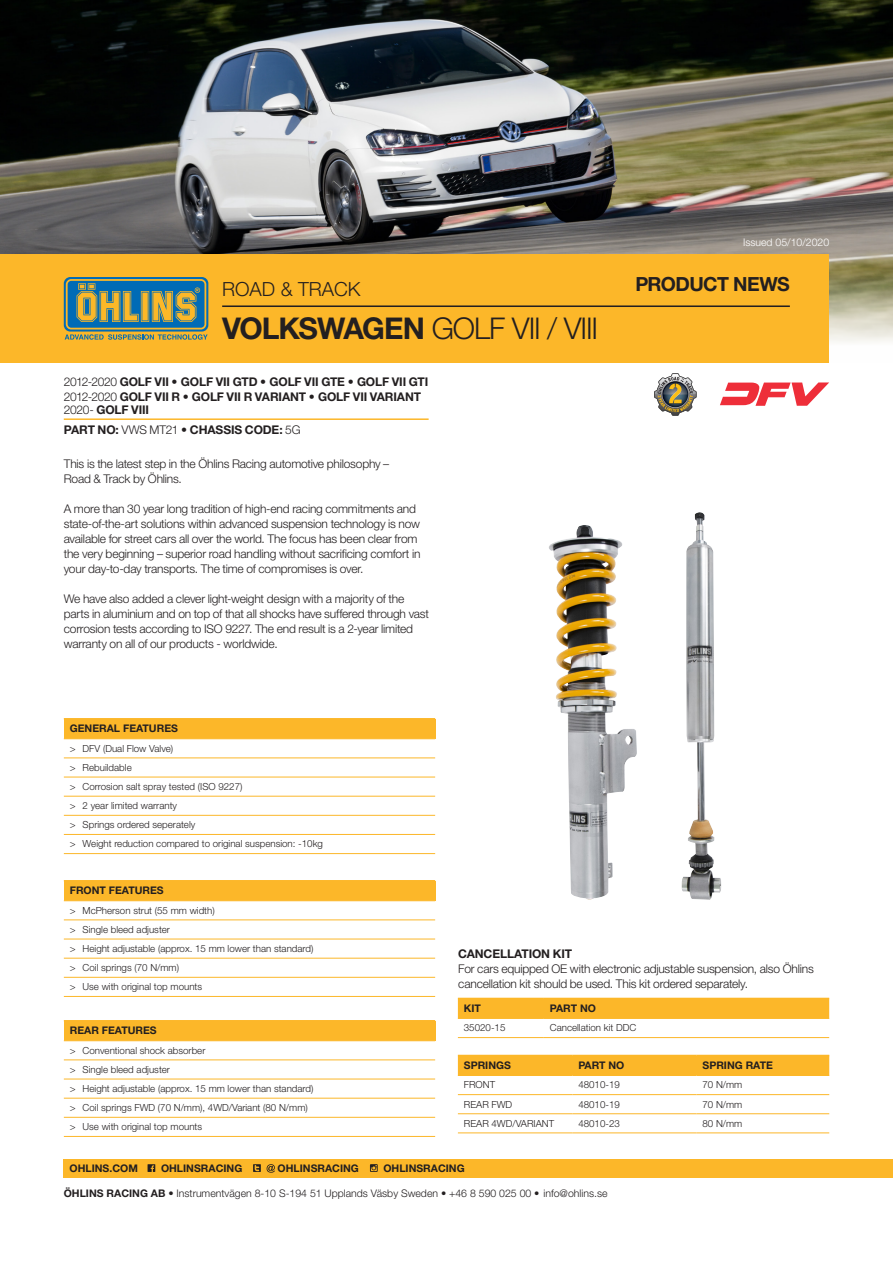
<style>
.page{position:relative;width:893px;height:1263px;background:#fff}
.page>*{position:absolute;margin:0;border:0;box-sizing:border-box;transform-origin:0 0}
.t1{font:300 30px "Helvetica Neue LT Std";letter-spacing:-.035em;color:#231f20}
.t2{font:700 19.5px "Helvetica Neue LT Std";letter-spacing:-.03em;color:#231f20}
.t3{font:300 19.5px "Helvetica Neue LT Std";color:#231f20}
.t4{font:300 12px/15px "Helvetica Neue LT Std";letter-spacing:-.015em;color:#231f20}
.t5{font:700 12px/15px "Helvetica Neue LT Std";letter-spacing:-.01em;color:#231f20}
.Featues{font:700 10.5px "Helvetica Neue LT Std";color:#231f20}
.t6{font:300 10.5px "Helvetica Neue LT Std";color:#231f20}
.t7{font:300 10.5px "Helvetica Neue LT Std";color:#fff}
.Paragraph_Style_2{font:300 9.75px "Helvetica Neue LT Std";color:#231f20}
.Paragraph_Style_1_co{font:300 9.75px "Helvetica Neue LT Std";color:#231f20}
.s1{font-weight:700}
.s2{font-weight:300}
</style>
<div class="page">
<img style="left:0;top:0;width:893px;height:342px">
<div style="left:0;top:254px;width:829px;height:109px;background:#fcb729"></div>
<div style="left:64px;top:277px;width:144px;height:55px;background:#006bb6;border-radius:7px"></div>
<svg style="left:65px;top:279px;width:143px;height:61px"></svg>
<hr style="left:222px;top:305px;width:568px;height:2px;background:#231f20">
<div style="left:64px;top:1159px;width:829px;height:19px;background:#fcb729"></div>
<svg style="left:148px;top:1164px;width:7px;height:8px"></svg>
<svg style="left:253px;top:1164px;width:8px;height:8px"></svg>
<svg style="left:267px;top:1164px;width:8px;height:9px"></svg>
<svg style="left:370px;top:1164px;width:8px;height:8px"></svg>
<div style="left:64px;top:881px;width:371px;height:20px;background:#fcb729"></div>
<svg style="left:64px;top:901px;width:371px;height:95px"></svg>
<hr style="left:64px;top:880px;width:371px;height:1px;background:#fcb729">
<hr style="left:64px;top:919px;width:371px;height:1px;background:#fcb729">
<hr style="left:64px;top:939px;width:371px;height:1px;background:#fcb729">
<hr style="left:64px;top:958px;width:371px;height:1px;background:#fcb729">
<hr style="left:64px;top:977px;width:371px;height:1px;background:#fcb729">
<hr style="left:64px;top:996px;width:371px;height:1px;background:#fcb729">
<div style="left:64px;top:1021px;width:371px;height:20px;background:#fcb729"></div>
<svg style="left:64px;top:1041px;width:371px;height:95px"></svg>
<hr style="left:64px;top:1020px;width:371px;height:1px;background:#fcb729">
<hr style="left:64px;top:1059px;width:371px;height:1px;background:#fcb729">
<hr style="left:64px;top:1079px;width:371px;height:1px;background:#fcb729">
<hr style="left:64px;top:1098px;width:371px;height:1px;background:#fcb729">
<hr style="left:64px;top:1117px;width:371px;height:1px;background:#fcb729">
<hr style="left:64px;top:1136px;width:371px;height:1px;background:#fcb729">
<svg style="left:720px;top:382px;width:109px;height:24px"></svg>
<svg style="left:654px;top:373px;width:43px;height:43px"></svg>
<img style="left:549px;top:525px;width:88px;height:375px">
<img style="left:681px;top:512px;width:41px;height:388px">
<hr style="left:64px;top:418px;width:365px;height:2px;background:#fcb729">
<div style="left:64px;top:719px;width:371px;height:20px;background:#fcb729"></div>
<svg style="left:64px;top:739px;width:371px;height:76px"></svg>
<hr style="left:64px;top:718px;width:371px;height:1px;background:#fcb729">
<hr style="left:64px;top:757px;width:371px;height:1px;background:#fcb729">
<hr style="left:64px;top:777px;width:371px;height:1px;background:#fcb729">
<hr style="left:64px;top:796px;width:371px;height:1px;background:#fcb729">
<hr style="left:64px;top:815px;width:371px;height:1px;background:#fcb729">
<hr style="left:64px;top:834px;width:371px;height:1px;background:#fcb729">
<hr style="left:64px;top:853px;width:371px;height:1px;background:#fcb729">
<div style="left:458px;top:999px;width:371px;height:19px;background:#fcb729"></div>
<hr style="left:458px;top:998px;width:86px;height:1px;background:#fcb729">
<hr style="left:544px;top:998px;width:285px;height:1px;background:#fcb729">
<hr style="left:458px;top:1018px;width:86px;height:1px;background:#fcb729">
<hr style="left:544px;top:1018px;width:285px;height:1px;background:#fcb729">
<hr style="left:458px;top:1037px;width:86px;height:1px;background:#fcb729">
<hr style="left:544px;top:1037px;width:285px;height:1px;background:#fcb729">
<svg style="left:458px;top:1056px;width:371px;height:59px"></svg>
<hr style="left:458px;top:1055px;width:114px;height:1px;background:#fcb729">
<hr style="left:572px;top:1055px;width:124px;height:1px;background:#fcb729">
<hr style="left:696px;top:1055px;width:133px;height:1px;background:#fcb729">
<hr style="left:458px;top:1075px;width:114px;height:1px;background:#fcb729">
<hr style="left:572px;top:1075px;width:124px;height:1px;background:#fcb729">
<hr style="left:696px;top:1075px;width:133px;height:1px;background:#fcb729">
<hr style="left:458px;top:1094px;width:114px;height:1px;background:#fcb729">
<hr style="left:572px;top:1094px;width:124px;height:1px;background:#fcb729">
<hr style="left:696px;top:1094px;width:133px;height:1px;background:#fcb729">
<hr style="left:458px;top:1113px;width:114px;height:1px;background:#fcb729">
<hr style="left:572px;top:1113px;width:124px;height:1px;background:#fcb729">
<hr style="left:696px;top:1113px;width:133px;height:1px;background:#fcb729">
<hr style="left:458px;top:1132px;width:114px;height:1px;background:#fcb729">
<hr style="left:572px;top:1132px;width:124px;height:1px;background:#fcb729">
<hr style="left:696px;top:1132px;width:133px;height:1px;background:#fcb729">
<p class="t3" style="left:222px;top:277px;width:140px">ROAD &amp; TRACK</p>
<p class="t1" style="left:222px;top:310px;width:377px"><span class="s1">VOLKSWAGEN</span> GOLF VII / VIII</p>
<p class="t5" style="left:64px;top:374px;width:366px"><span class="s2">2012-2020</span> GOLF VII <span class="s2">•</span> GOLF VII GTD <span class="s2">•</span> GOLF VII GTE <span class="s2">•</span> GOLF VII GTI<br><span class="s2">2012-2020</span> GOLF VII R <span class="s2">•</span> GOLF VII R VARIANT <span class="s2">•</span> GOLF VII VARIANT</p>
<p class="t5" style="left:64px;top:402px;width:87px"><span class="s2">2020-</span> GOLF VIII</p>
<p class="t5" style="left:64px;top:422px;width:238px">PART NO: <span class="s2">VWS MT21 •</span> CHASSIS CODE: <span class="s2">5G</span></p>
<p class="t4" style="left:64px;top:456px;width:327px">This is the latest step in the Öhlins Racing automotive philosophy –<br>Road &amp; Track by Öhlins.</p>
<p class="t4" style="left:64px;top:501px;width:358px">A more than 30 year long tradition of high-end racing commitments and state-of-the-art solutions within advanced suspension technology is now available for street cars all over the world. The focus has been clear from the very beginning – superior road handling without sacrificing comfort in your day-to-day transports. The time of compromises is over.</p>
<p class="t4" style="left:64px;top:591px;width:367px">We have also added a clever light-weight design with a majority of the parts in aluminium and on top of that all shocks have suffered through vast corrosion tests according to ISO 9227. The end result is a 2-year limited warranty on all of our products - worldwide.</p>
<p class="Featues" style="left:70px;top:722px;width:110px">GENERAL FEATURES</p>
<p class="Paragraph_Style_2" style="left:70px;top:742px;width:105px">&gt; DFV (Dual Flow Valve)</p>
<p class="Paragraph_Style_2" style="left:70px;top:761px;width:63px">&gt; Rebuildable</p>
<p class="Paragraph_Style_2" style="left:70px;top:780px;width:174px">&gt; Corrosion salt spray tested (ISO 9227)</p>
<p class="Paragraph_Style_2" style="left:70px;top:800px;width:109px">&gt; 2 year limited warranty</p>
<p class="Paragraph_Style_2" style="left:70px;top:819px;width:127px">&gt; Springs ordered seperately</p>
<p class="Paragraph_Style_2" style="left:70px;top:838px;width:255px">&gt; Weight reduction compared to original suspension: -10kg</p>
<p class="t7" style="left:743px;top:236px;width:88px">Issued 05/10/2020</p>
<h2 class="t2" style="left:635px;top:272px;width:156px">PRODUCT NEWS</h2>
<p class="Featues" style="left:70px;top:884px;width:95px">FRONT FEATURES</p>
<p class="Paragraph_Style_2" style="left:70px;top:904px;width:146px">&gt; McPherson strut (55 mm width)</p>
<p class="Paragraph_Style_2" style="left:70px;top:923px;width:102px">&gt; Single bleed adjuster</p>
<p class="Paragraph_Style_2" style="left:70px;top:942px;width:245px">&gt; Height adjustable (approx. 15 mm lower than standard)</p>
<p class="Paragraph_Style_2" style="left:70px;top:962px;width:111px">&gt; Coil springs (70 N/mm)</p>
<p class="Paragraph_Style_2" style="left:70px;top:981px;width:134px">&gt; Use with original top mounts</p>
<p class="Featues" style="left:70px;top:1024px;width:88px">REAR FEATURES</p>
<p class="Paragraph_Style_2" style="left:70px;top:1044px;width:137px">&gt; Conventional shock absorber</p>
<p class="Paragraph_Style_2" style="left:70px;top:1063px;width:102px">&gt; Single bleed adjuster</p>
<p class="Paragraph_Style_2" style="left:70px;top:1082px;width:245px">&gt; Height adjustable (approx. 15 mm lower than standard)</p>
<p class="Paragraph_Style_2" style="left:70px;top:1102px;width:239px">&gt; Coil springs FWD (70 N/mm), 4WD/Variant (80 N/mm)</p>
<p class="Paragraph_Style_2" style="left:70px;top:1121px;width:134px">&gt; Use with original top mounts</p>
<p class="t4" style="left:458px;top:946px;width:357px"><span class="s1">CANCELLATION KIT<br></span>For cars equipped OE with electronic adjustable suspension, also Öhlins cancellation kit should be used. This kit ordered separately.</p>
<p class="Featues" style="left:464px;top:1002px;width:19px">KIT</p>
<p class="Featues" style="left:550px;top:1002px;width:48px">PART NO</p>
<p class="Paragraph_Style_2" style="left:464px;top:1022px;width:43px">35020-15</p>
<p class="Paragraph_Style_2" style="left:550px;top:1022px;width:88px">Cancellation kit DDC</p>
<p class="Featues" style="left:464px;top:1059px;width:49px">SPRINGS</p>
<p class="Featues" style="left:578px;top:1059px;width:48px">PART NO</p>
<p class="Featues" style="left:702px;top:1059px;width:72px">SPRING RATE</p>
<p class="Paragraph_Style_1_co" style="left:464px;top:1079px;width:33px">FRONT</p>
<p class="Paragraph_Style_1_co" style="left:578px;top:1079px;width:43px">48010-19</p>
<p class="Paragraph_Style_1_co" style="left:702px;top:1079px;width:41px">70 N/mm</p>
<p class="Paragraph_Style_1_co" style="left:464px;top:1098px;width:50px">REAR FWD</p>
<p class="Paragraph_Style_1_co" style="left:578px;top:1098px;width:43px">48010-19</p>
<p class="Paragraph_Style_1_co" style="left:702px;top:1098px;width:41px">70 N/mm</p>
<p class="Paragraph_Style_1_co" style="left:464px;top:1117px;width:92px">REAR 4WD/VARIANT</p>
<p class="Paragraph_Style_1_co" style="left:578px;top:1117px;width:43px">48010-23</p>
<p class="Paragraph_Style_1_co" style="left:702px;top:1117px;width:41px">80 N/mm</p>
<p class="Featues" style="left:70px;top:1161px;width:70px">OHLINS.COM</p>
<p class="Featues" style="left:161px;top:1161px;width:83px">OHLINSRACING</p>
<p class="Featues" style="left:278px;top:1161px;width:83px">OHLINSRACING</p>
<p class="Featues" style="left:383px;top:1161px;width:83px">OHLINSRACING</p>
<p class="t6" style="left:64px;top:1187px;width:545px"><span class="s1">ÖHLINS RACING AB</span> • Instrumentvägen 8-10 S-194 51 Upplands Väsby Sweden • +46 8 590 025 00 • info@ohlins.se</p>
</div>
